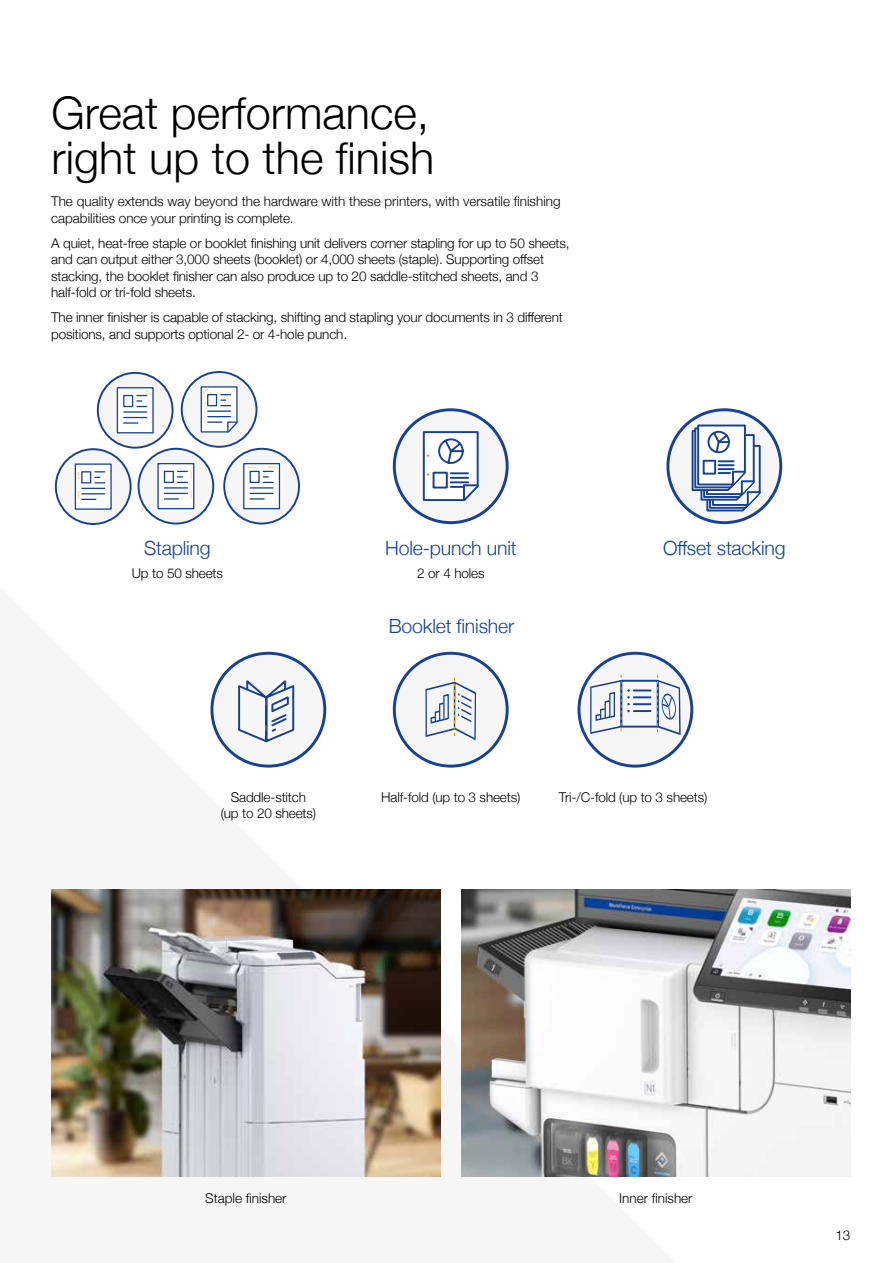
<style>
.page{position:relative;width:893px;height:1263px;background:#fff}
.page>*{position:absolute;margin:0;border:0;box-sizing:border-box;transform-origin:0 0}
.t1{font:300 45px/45px "Helvetica Neue";color:#000}
.t2{font:300 19.5px "Helvetica Neue";letter-spacing:-.01em;color:#164194}
.t3{font:300 13.5px/16.5px "Helvetica Neue";letter-spacing:-.01em;color:#000}
</style>
<div class="page">
<img style="left:461px;top:889px;width:389px;height:288px">
<img style="left:51px;top:889px;width:389px;height:288px">
<div style="left:394px;top:410px;width:113px;height:113px;background:#f6f6f6;border-radius:50%"></div>
<div style="left:393px;top:408px;width:116px;height:116px;border:3px solid #164194;border-radius:50%"></div>
<svg style="left:422px;top:431px;width:57px;height:70px"></svg>
<div style="left:668px;top:410px;width:113px;height:113px;background:#f6f6f6;border-radius:50%"></div>
<div style="left:666px;top:408px;width:116px;height:116px;border:3px solid #164194;border-radius:50%"></div>
<svg style="left:691px;top:424px;width:71px;height:88px"></svg>
<div style="left:394px;top:653px;width:113px;height:113px;background:#f6f6f6;border-radius:50%"></div>
<div style="left:393px;top:652px;width:116px;height:115px;border:3px solid #164194;border-radius:50%"></div>
<svg style="left:425px;top:678px;width:51px;height:62px"></svg>
<div style="left:579px;top:653px;width:113px;height:113px;background:#f6f6f6;border-radius:50%"></div>
<div style="left:577px;top:652px;width:116px;height:115px;border:3px solid #164194;border-radius:50%"></div>
<svg style="left:590px;top:675px;width:91px;height:60px"></svg>
<div style="left:212px;top:653px;width:113px;height:113px;background:#f6f6f6;border-radius:50%"></div>
<div style="left:210px;top:652px;width:116px;height:115px;border:3px solid #164194;border-radius:50%"></div>
<svg style="left:238px;top:680px;width:57px;height:63px"></svg>
<div style="left:182px;top:372px;width:74px;height:75px;background:#f6f6f6;border-radius:50%"></div>
<div style="left:181px;top:371px;width:76px;height:77px;border:2px solid #164194;border-radius:50%"></div>
<div style="left:98px;top:373px;width:75px;height:75px;background:#f6f6f6;border-radius:50%"></div>
<div style="left:97px;top:372px;width:77px;height:77px;border:2px solid #164194;border-radius:50%"></div>
<svg style="left:200px;top:386px;width:38px;height:47px"></svg>
<svg style="left:116px;top:387px;width:38px;height:47px"></svg>
<div style="left:139px;top:449px;width:74px;height:74px;background:#f6f6f6;border-radius:50%"></div>
<div style="left:138px;top:448px;width:76px;height:76px;border:2px solid #164194;border-radius:50%"></div>
<div style="left:56px;top:449px;width:75px;height:75px;background:#f6f6f6;border-radius:50%"></div>
<div style="left:55px;top:448px;width:77px;height:77px;border:2px solid #164194;border-radius:50%"></div>
<svg style="left:74px;top:463px;width:38px;height:47px"></svg>
<svg style="left:157px;top:463px;width:38px;height:47px"></svg>
<div style="left:224px;top:449px;width:75px;height:74px;background:#f6f6f6;border-radius:50%"></div>
<div style="left:223px;top:448px;width:77px;height:76px;border:2px solid #164194;border-radius:50%"></div>
<svg style="left:243px;top:463px;width:38px;height:47px"></svg>
<h1 class="t1" style="left:52px;top:87px;width:384px">Great performance, right up to the finish</h1>
<p class="t3" style="left:51px;top:192px;width:511px">The quality extends way beyond the hardware with these printers, with versatile finishing capabilities once your printing is complete.</p>
<p class="t3" style="left:51px;top:233px;width:520px">A quiet, heat-free staple or booklet finishing unit delivers corner stapling for up to 50 sheets, and can output either 3,000 sheets (booklet) or 4,000 sheets (staple). Supporting offset stacking, the booklet finisher can also produce up to 20 saddle-stitched sheets, and 3 half-fold or tri-fold sheets.</p>
<p class="t3" style="left:51px;top:308px;width:513px">The inner finisher is capable of stacking, shifting and stapling your documents in 3 different positions, and supports optional 2- or 4-hole punch.</p>
<h2 class="t2" style="left:144px;top:533px;width:68px">Stapling</h2>
<p class="t3" style="left:132px;top:564px;width:93px">Up to 50 sheets</p>
<h2 class="t2" style="left:385px;top:533px;width:133px">Hole-punch unit</h2>
<p class="t3" style="left:417px;top:564px;width:69px">2 or 4 holes</p>
<h2 class="t2" style="left:389px;top:610px;width:127px">Booklet finisher</h2>
<h2 class="t2" style="left:663px;top:533px;width:124px">Offset stacking</h2>
<p class="t3" style="left:221px;top:788px;width:97px;text-align:center">Saddle-stitch (up to 20 sheets)</p>
<p class="t3" style="left:381px;top:788px;width:141px">Half-fold (up to 3 sheets)</p>
<p class="t3" style="left:559px;top:788px;width:150px">Tri-/C-fold (up to 3 sheets)</p>
<p class="t3" style="left:205px;top:1189px;width:83px">Staple finisher</p>
<p class="t3" style="left:619px;top:1189px;width:75px">Inner finisher</p>
<p class="t3" style="left:835px;top:1226px;width:17px">13</p>
</div>
